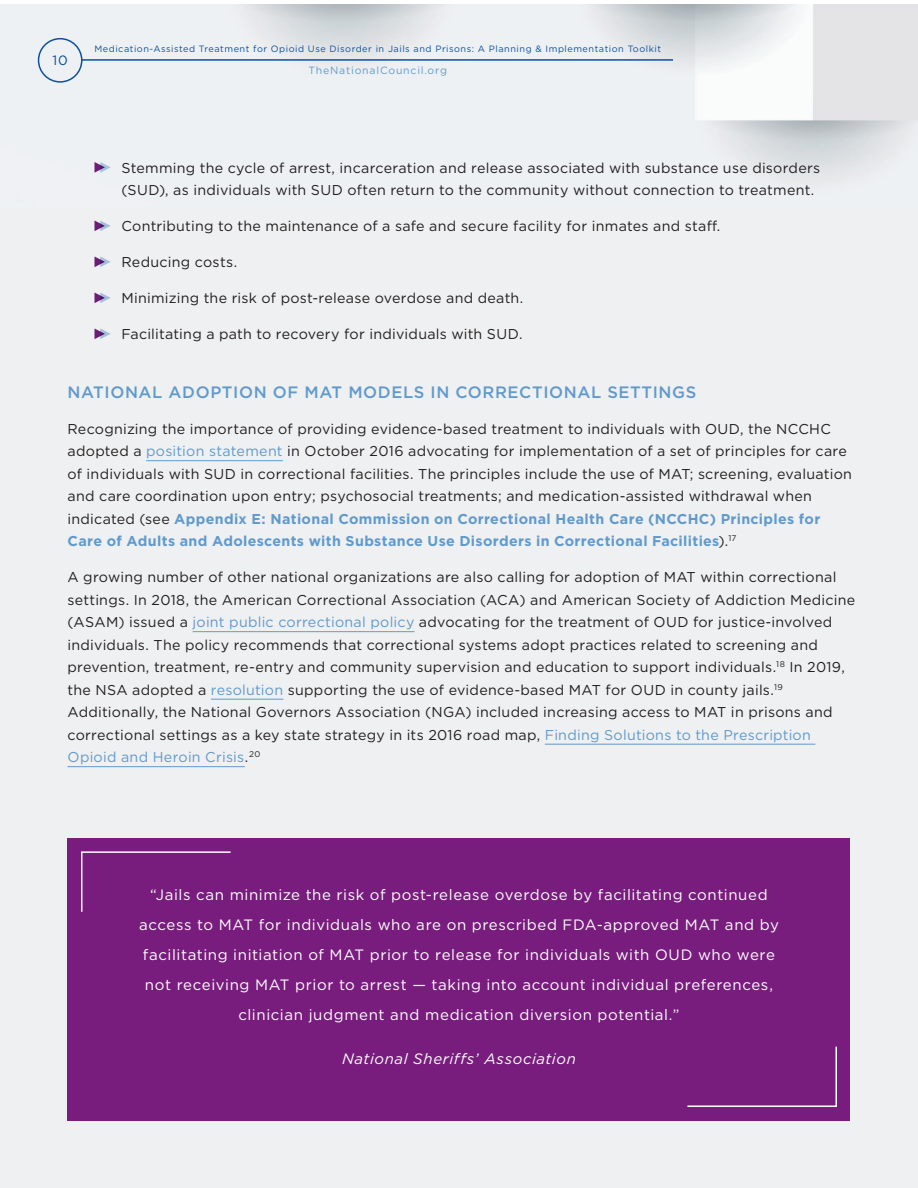
<style>
.page{position:relative;width:918px;height:1188px;background:#fff}
.page>*{position:absolute;margin:0;border:0;box-sizing:border-box;transform-origin:0 0}
.t1{font:500 16.5px "Gotham";letter-spacing:.035em;color:#609acd}
.t2{font:15px/30px "Gotham";letter-spacing:.04em;color:#fff;text-align:center}
.t3{font:italic 15px "Gotham";letter-spacing:.04em;color:#fff}
.t4{font:14.25px/22.5px "Gotham";letter-spacing:.015em;color:#231f20}
.t5{font:13.5px "Gotham";color:#034f9e}
.t6{font:10.5px "Gotham";letter-spacing:.075em;color:#609acd}
.t7{font:9.15px "Gotham";letter-spacing:.055em;color:#0d509d}
.s1{color:#609acd}
.s2{font-weight:700;color:#609acd}
</style>
<div class="page">
<div style="left:0;top:200px;width:918px;height:988px;background:#eff0f1"></div>
<img style="left:0;top:4px;width:918px;height:196px">
<div style="left:38px;top:38px;width:44px;height:45px;border:2px solid #0d509d;border-radius:50%"></div>
<hr style="left:82px;top:59px;width:591px;height:2px;background:#0d509d">
<div style="left:68px;top:838px;width:782px;height:282px;background:#781d7d"></div>
<hr style="left:146px;top:460px;width:137px;height:1px;background:#609acd">
<hr style="left:193px;top:631px;width:222px;height:1px;background:#609acd">
<hr style="left:211px;top:699px;width:72px;height:1px;background:#609acd">
<hr style="left:545px;top:744px;width:270px;height:1px;background:#609acd">
<hr style="left:68px;top:766px;width:177px;height:1px;background:#609acd">
<svg style="left:95px;top:162px;width:16px;height:11px"></svg>
<svg style="left:95px;top:221px;width:16px;height:10px"></svg>
<svg style="left:95px;top:257px;width:16px;height:10px"></svg>
<svg style="left:95px;top:293px;width:16px;height:10px"></svg>
<svg style="left:95px;top:329px;width:16px;height:10px"></svg>
<svg style="left:687px;top:1046px;width:150px;height:61px"></svg>
<svg style="left:81px;top:851px;width:150px;height:61px"></svg>
<p class="t5" style="left:52px;top:52px;width:17px">10</p>
<p class="t7" style="left:94px;top:43px;width:568px">Medication-Assisted Treatment for Opioid Use Disorder in Jails and Prisons: A Planning &amp; Implementation Toolkit</p>
<p class="t6" style="left:308px;top:64px;width:140px">TheNationalCouncil.org</p>
<p class="t4" style="left:122px;top:156px;width:700px">Stemming the cycle of arrest, incarceration and release associated with substance use disorders (SUD), as individuals with SUD often return to the community without connection to treatment.</p>
<p class="t4" style="left:122px;top:215px;width:600px">Contributing to the maintenance of a safe and secure facility for inmates and staff.</p>
<p class="t4" style="left:122px;top:251px;width:117px">Reducing costs.</p>
<p class="t4" style="left:122px;top:287px;width:403px">Minimizing the risk of post-release overdose and death.</p>
<p class="t4" style="left:122px;top:323px;width:402px">Facilitating a path to recovery for individuals with SUD.</p>
<p class="t1" style="left:68px;top:381px;width:630px">NATIONAL ADOPTION OF MAT MODELS IN CORRECTIONAL SETTINGS</p>
<p class="t4" style="left:68px;top:417px;width:786px">Recognizing the importance of providing evidence-based treatment to individuals with OUD, the NCCHC adopted a <span class="s1">position statement</span> in October 2016 advocating for implementation of a set of principles for care of individuals with SUD in correctional facilities. The principles include the use of MAT; screening, evaluation and care coordination upon entry; psychosocial treatments; and medication-assisted withdrawal when indicated (see <span class="s2">Appendix E: National Commission on Correctional Health Care (NCCHC) Principles for Care of Adults and Adolescents with Substance Use Disorders in Correctional Facilities</span>).<sup>17</sup></p>
<p class="t4" style="left:67px;top:566px;width:789px">A growing number of other national organizations are also calling for adoption of MAT within correctional settings. In 2018, the American Correctional Association (ACA) and American Society of Addiction Medicine (ASAM) issued a <span class="s1">joint public correctional policy</span> advocating for the treatment of OUD for justice-involved individuals. The policy recommends that correctional systems adopt practices related to screening and prevention, treatment, re-entry and community supervision and education to support individuals.<sup>18</sup> In 2019, the NSA adopted a <span class="s1">resolution</span> supporting the use of evidence-based MAT for OUD in county jails.<sup>19<br></sup>Additionally, the National Governors Association (NGA) included increasing access to MAT in prisons and correctional settings as a key state strategy in its 2016 road map, <span class="s1">Finding Solutions to the Prescription Opioid and Heroin Crisis</span>.<sup>20</sup></p>
<p class="t2" style="left:139px;top:880px;width:641px">“Jails can minimize the risk of post-release overdose by facilitating continued access to MAT for individuals who are on prescribed FDA-approved MAT and by facilitating initiation of MAT prior to release for individuals with OUD who were not receiving MAT prior to arrest — taking into account individual preferences, clinician judgment and medication diversion potential.”</p>
<p class="t3" style="left:342px;top:1049px;width:235px">National Sheriffs’ Association</p>
</div>
